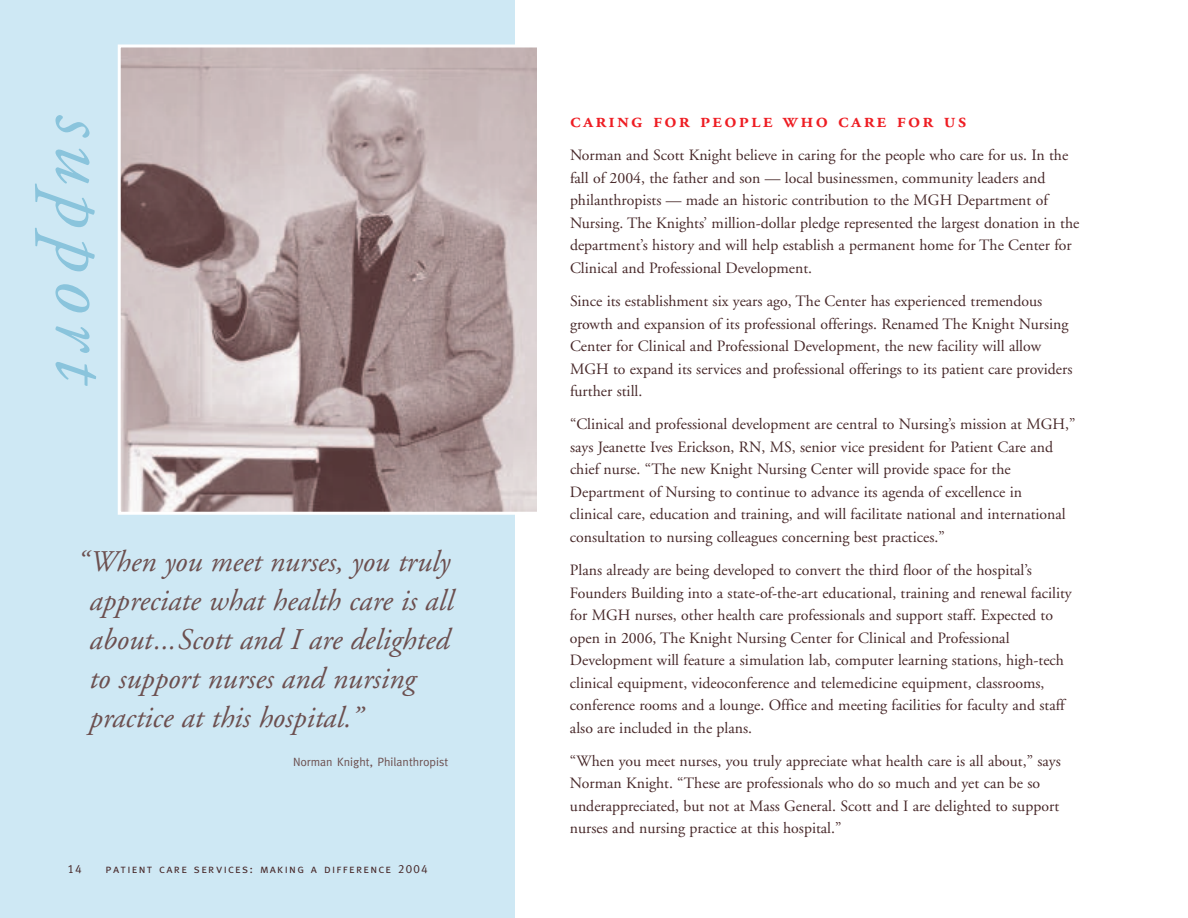
<style>
.page{position:relative;width:1188px;height:918px;background:#fff}
.page>*{position:absolute;margin:0;border:0;box-sizing:border-box;transform-origin:0 0}
.t1{font:italic 80.7px "Adobe Garamond";letter-spacing:.1em;color:#8ac4dc}
.t2{font:italic 30px/39px "Adobe Garamond";color:#6c4f4f}
.t3{font:21px "Adobe Garamond Semibold SC";letter-spacing:.105em;color:#ee1d23}
.t4{font:15.75px/22.5px "Adobe Garamond";color:#472829}
.t5{font:12px "Meta Caps";letter-spacing:.105em;color:#472829}
.t6{font:12px "Meta";color:#6c4f4f}
</style>
<div class="page">
<div style="left:0;top:0;width:515px;height:918px;background:#cee8f4"></div>
<img style="left:122px;top:48px;width:415px;height:463px">
<div style="left:118px;top:44px;width:424px;height:471px;border:3px solid #fff"></div>
<h1 class="t1" style="left:114px;top:115px;width:273px;rotate:90deg">support</h1>
<h2 class="t2" style="left:90px;top:545px;width:365px;text-indent:-12px">“When you meet nurses, you truly appreciate what health care is all about...Scott and I are delighted to support nurses and nursing practice at this hospital.”</h2>
<p class="t6" style="left:293px;top:755px;width:157px">Norman Knight, Philanthropist</p>
<p class="t5" style="left:68px;top:862px;width:16px">14</p>
<p class="t5" style="left:106px;top:862px;width:324px">patient care services: making a difference 2004</p>
<h3 class="t3" style="left:570px;top:112px;width:398px">caring for people who care for us</h3>
<p class="t4" style="left:570px;top:145px;width:511px">Norman and Scott Knight believe in caring for the people who care for us. In the fall of 2004, the father and son — local businessmen, community leaders and philanthropists — made an historic contribution to the MGH Department of Nursing. The Knights’ million-dollar pledge represented the largest donation in the department’s history and will help establish a permanent home for The Center for Clinical and Professional Development.</p>
<p class="t4" style="left:570px;top:291px;width:504px">Since its establishment six years ago, The Center has experienced tremendous growth and expansion of its professional offerings. Renamed The Knight Nursing Center for Clinical and Professional Development, the new facility will allow MGH to expand its services and professional offerings to its patient care providers further still.</p>
<p class="t4" style="left:570px;top:414px;width:507px">“Clinical and professional development are central to Nursing’s mission at MGH,” says Jeanette Ives Erickson, RN, MS, senior vice president for Patient Care and chief nurse. “The new Knight Nursing Center will provide space for the Department of Nursing to continue to advance its agenda of excellence in<br>clinical care, education and training, and will facilitate national and international consultation to nursing colleagues concerning best practices.”</p>
<p class="t4" style="left:570px;top:560px;width:503px">Plans already are being developed to convert the third floor of the hospital’s Founders Building into a state-of-the-art educational, training and renewal facility for MGH nurses, other health care professionals and support staff. Expected to open in 2006, The Knight Nursing Center for Clinical and Professional Development will feature a simulation lab, computer learning stations, high-tech clinical equipment, videoconference and telemedicine equipment, classrooms, conference rooms and a lounge. Office and meeting facilities for faculty and staff also are included in the plans.</p>
<p class="t4" style="left:570px;top:751px;width:492px">“When you meet nurses, you truly appreciate what health care is all about,” says Norman Knight. “These are professionals who do so much and yet can be so underappreciated, but not at Mass General. Scott and I are delighted to support nurses and nursing practice at this hospital.”</p>
</div>
